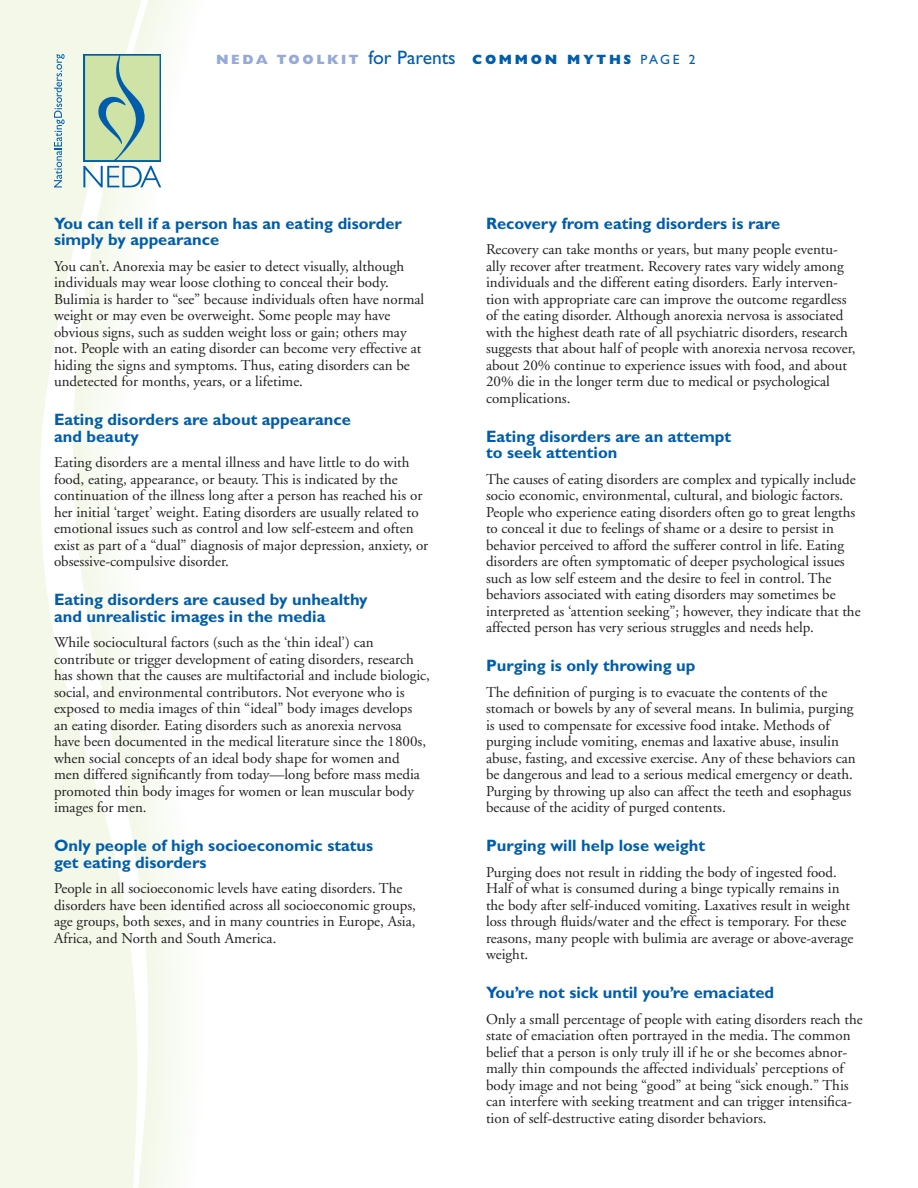
<style>
.page{position:relative;width:918px;height:1188px;background:#fff}
.page>*{position:absolute;margin:0;border:0;box-sizing:border-box;transform-origin:0 0}
.Subhead_1{font:700 16.5px/16.5px "Gill Sans";color:#015dab}
.Body_1{font:15px/16.5px "Adobe Garamond";color:#231f20}
.Toolkit_Title_1{font:800 13.5px "Gill Sans";letter-spacing:.2em;color:#95aad6}
.Toolkit_Title_1-2{font:800 13.5px "Gill Sans";color:#015dab}
.s1{font-weight:400;font-size:19.5px;color:#015dab}
.s2{color:#015dab}
.s3{font-weight:400}
</style>
<div class="page">
<svg style="left:148px;top:0;width:33px;height:1188px"></svg>
<svg style="left:0;top:0;width:148px;height:1188px;fill:#f3f8e9"></svg>
<div style="left:83px;top:54px;width:78px;height:108px;background:linear-gradient(to right,#0d65aa,#0c65aa)"></div>
<svg style="left:85px;top:56px;width:75px;height:104px;background:#b5d2a6"></svg>
<svg style="left:83px;top:166px;width:78px;height:21px"></svg>
<svg style="left:54px;top:54px;width:11px;height:133px"></svg>
<p class="Toolkit_Title_1" style="left:216px;top:52px;width:329px">NEDA TOOLKIT <span class="s1">for Parents</span> <span class="s2">COMMON</span></p>
<p class="Toolkit_Title_1-2" style="left:567px;top:52px;width:130px">MYTHS <span class="s3">PAGE 2</span></p>
<p class="Subhead_1" style="left:54px;top:215px;width:349px">You can tell if a person has an eating disorder simply by appearance</p>
<p class="Body_1" style="left:54px;top:258px;width:372px">You can’t. Anorexia may be easier to detect visually, although individuals may wear loose clothing to conceal their body.<br>Bulimia is harder to “see” because individuals often have normal weight or may even be overweight. Some people may have obvious signs, such as sudden weight loss or gain; others may not. People with an eating disorder can become very effective at hiding the signs and symptoms. Thus, eating disorders can be undetected for months, years, or a lifetime.</p>
<p class="Subhead_1" style="left:54px;top:411px;width:298px">Eating disorders are about appearance and beauty</p>
<p class="Body_1" style="left:54px;top:455px;width:376px">Eating disorders are a mental illness and have little to do with food, eating, appearance, or beauty. This is indicated by the continuation of the illness long after a person has reached his or her initial ‘target’ weight. Eating disorders are usually related to emotional issues such as control and low self-esteem and often exist as part of a “dual” diagnosis of major depression, anxiety, or obsessive-compulsive disorder.</p>
<p class="Subhead_1" style="left:54px;top:591px;width:315px">Eating disorders are caused by unhealthy and unrealistic images in the media</p>
<p class="Body_1" style="left:54px;top:635px;width:378px">While sociocultural factors (such as the ‘thin ideal’) can contribute or trigger development of eating disorders, research has shown that the causes are multifactorial and include biologic, social, and environmental contributors. Not everyone who is exposed to media images of thin “ideal” body images develops<br>an eating disorder. Eating disorders such as anorexia nervosa have been documented in the medical literature since the 1800s, when social concepts of an ideal body shape for women and<br>men differed significantly from today—long before mass media promoted thin body images for women or lean muscular body images for men.</p>
<p class="Subhead_1" style="left:54px;top:837px;width:321px">Only people of high socioeconomic status get eating disorders</p>
<p class="Body_1" style="left:54px;top:881px;width:364px">People in all socioeconomic levels have eating disorders. The disorders have been identified across all socioeconomic groups, age groups, both sexes, and in many countries in Europe, Asia, Africa, and North and South America.</p>
<p class="Subhead_1" style="left:486px;top:215px;width:296px">Recovery from eating disorders is rare</p>
<p class="Body_1" style="left:486px;top:242px;width:371px">Recovery can take months or years, but many people eventu&shy;ally recover after treatment. Recovery rates vary widely among individuals and the different eating disorders. Early interven&shy;tion with appropriate care can improve the outcome regardless of the eating disorder. Although anorexia nervosa is associated with the highest death rate of all psychiatric disorders, research suggests that about half of people with anorexia nervosa recover, about 20% continue to experience issues with food, and about 20% die in the longer term due to medical or psychological complications.</p>
<p class="Subhead_1" style="left:486px;top:428px;width:247px">Eating disorders are an attempt to seek attention</p>
<p class="Body_1" style="left:486px;top:471px;width:376px">The causes of eating disorders are complex and typically include socio economic, environmental, cultural, and biologic factors.<br>People who experience eating disorders often go to great lengths to conceal it due to feelings of shame or a desire to persist in behavior perceived to afford the sufferer control in life. Eating disorders are often symptomatic of deeper psychological issues such as low self esteem and the desire to feel in control. The behaviors associated with eating disorders may sometimes be interpreted as ‘attention seeking”; however, they indicate that the affected person has very serious struggles and needs help.</p>
<p class="Subhead_1" style="left:486px;top:657px;width:211px">Purging is only throwing up</p>
<p class="Body_1" style="left:486px;top:684px;width:371px">The definition of purging is to evacuate the contents of the stomach or bowels by any of several means. In bulimia, purging is used to compensate for excessive food intake. Methods of purging include vomiting, enemas and laxative abuse, insulin abuse, fasting, and excessive exercise. Any of these behaviors can be dangerous and lead to a serious medical emergency or death.<br>Purging by throwing up also can affect the teeth and esophagus because of the acidity of purged contents.</p>
<p class="Subhead_1" style="left:486px;top:837px;width:221px">Purging will help lose weight</p>
<p class="Body_1" style="left:486px;top:864px;width:369px">Purging does not result in ridding the body of ingested food.<br>Half of what is consumed during a binge typically remains in the body after self-induced vomiting. Laxatives result in weight loss through fluids/water and the effect is temporary. For these reasons, many people with bulimia are average or above-average weight.</p>
<p class="Subhead_1" style="left:486px;top:984px;width:290px">You’re not sick until you’re emaciated</p>
<p class="Body_1" style="left:486px;top:1011px;width:378px">Only a small percentage of people with eating disorders reach the state of emaciation often portrayed in the media. The common belief that a person is only truly ill if he or she becomes abnor&shy;mally thin compounds the affected individuals’ perceptions of body image and not being “good” at being “sick enough.” This can interfere with seeking treatment and can trigger intensifica&shy;tion of self-destructive eating disorder behaviors.</p>
</div>
